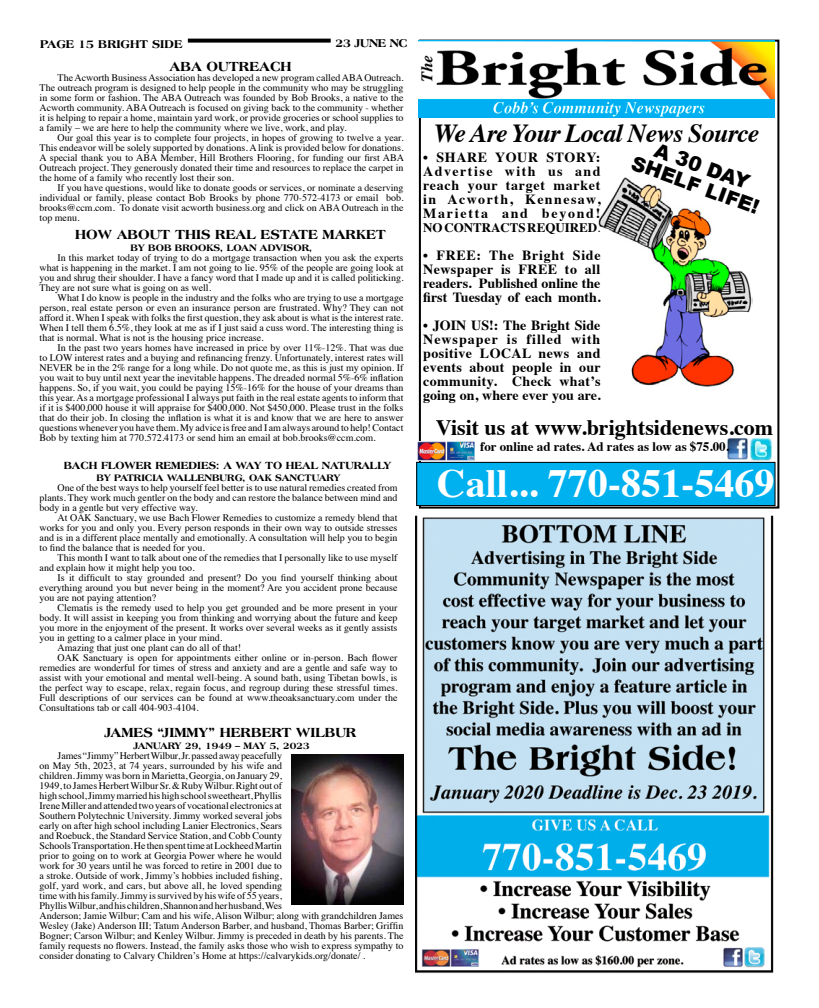
<style>
.page{position:relative;width:819px;height:1008px;background:#fff}
.page>*{position:absolute;margin:0;border:0;box-sizing:border-box;transform-origin:0 0}
.t1{font:700 40px "Times";color:#fff}
.t2{font:italic 700 26px "Times";letter-spacing:-.03em;color:#000}
.t3{font:700 22px "Times";color:#000}
.t4{font:900 20px/20px "Arial";color:#000;text-align:center}
.t5{font:700 14px/14px "Times";letter-spacing:.03em;color:#000;text-align:justify}
.t6{font:800 14px "Americana BT";color:#000}
.t7{font:700 13px "Times";color:#000}
.t8{font:800 12px "Americana BT";color:#000}
.t9{font:800 11px "Americana BT";color:#000}
.t10{font:10px/10px "Times";color:#000;text-align:justify}
.t11{font:800 10px "Americana BT";color:#000}
.s1{font-weight:400}
</style>
<div class="page">
<svg style="left:188px;top:39px;width:143px;height:4px"></svg>
<img style="left:416px;top:516px;width:358px;height:458px">
<img style="left:598px;top:178px;width:155px;height:209px">
<div style="left:419px;top:40px;width:360px;height:469px;border:2px solid #000"></div>
<div style="left:417px;top:462px;width:358px;height:44px;background:#00b1f0"></div>
<div style="left:416px;top:462px;width:360px;height:44px;border:1px solid #000"></div>
<img style="left:419px;top:41px;width:355px;height:76px">
<img style="left:728px;top:439px;width:20px;height:20px">
<img style="left:750px;top:439px;width:22px;height:21px">
<img style="left:417px;top:442px;width:58px;height:19px">
<img style="left:291px;top:754px;width:113px;height:150px">
<p class="t8" style="left:40px;top:37px;width:143px">PAGE 15 BRIGHT SIDE</p>
<p class="t8" style="left:335px;top:36px;width:74px">23 JUNE NC</p>
<h3 class="t6" style="left:170px;top:58px;width:123px">ABA OUTREACH</h3>
<p class="t10" style="left:40px;top:72px;width:365px;text-indent:18px">The Acworth Business Association has developed a new program called ABA Outreach.<br>The outreach program is designed to help people in the community who may be struggling in some form or fashion. The ABA Outreach was founded by Bob Brooks, a native to the Acworth community. ABA Outreach is focused on giving back to the community - whether it is helping to repair a home, maintain yard work, or provide groceries or school supplies to a family – we are here to help the community where we live, work, and play.</p>
<p class="t10" style="left:40px;top:132px;width:366px;text-indent:18px">Our goal this year is to complete four projects, in hopes of growing to twelve a year.<br>This endeavor will be solely supported by donations. A link is provided below for donations.<br>A special thank you to ABA Member, Hill Brothers Flooring, for funding our first ABA Outreach project. They generously donated their time and resources to replace the carpet in the home of a family who recently lost their son.</p>
<p class="t10" style="left:40px;top:182px;width:365px;text-indent:18px">If you have questions, would like to donate goods or services, or nominate a deserving individual or family, please contact Bob Brooks by phone 770-572-4173 or email bob. brooks@ccm.com. To donate visit acworth business.org and click on ABA Outreach in the top menu.</p>
<h3 class="t6" style="left:75px;top:226px;width:312px">HOW ABOUT THIS REAL ESTATE MARKET</h3>
<p class="t11" style="left:131px;top:242px;width:27px">BY BOB</p>
<p class="t11" style="left:175px;top:242px;width:9px">BROOKS</p>
<p class="t11" style="left:220px;top:242px;width:22px">, LOAN</p>
<p class="t11" style="left:260px;top:242px;width:31px">ADVISOR</p>
<p class="t11" style="left:309px;top:242px;width:5px">,</p>
<p class="t10" style="left:40px;top:252px;width:365px;text-indent:18px">In this market today of trying to do a mortgage transaction when you ask the experts what is happening in the market. I am not going to lie. 95% of the people are going look at you and shrug their shoulder. I have a fancy word that I made up and it is called politicking.<br>They are not sure what is going on as well.</p>
<p class="t10" style="left:40px;top:292px;width:365px;text-indent:18px">What I do know is people in the industry and the folks who are trying to use a mortgage person, real estate person or even an insurance person are frustrated. Why? They can not afford it. When I speak with folks the first question, they ask about is what is the interest rate.<br>When I tell them 6.5%, they look at me as if I just said a cuss word. The interesting thing is that is normal. What is not is the housing price increase.</p>
<p class="t10" style="left:40px;top:342px;width:365px;text-indent:18px">In the past two years homes have increased in price by over 11%-12%. That was due to LOW interest rates and a buying and refinancing frenzy. Unfortunately, interest rates will NEVER be in the 2% range for a long while. Do not quote me, as this is just my opinion. If you wait to buy until next year the inevitable happens. The dreaded normal 5%-6% inflation happens. So, if you wait, you could be paying 15%-16% for the house of your dreams than this year. As a mortgage professional I always put faith in the real estate agents to inform that if it is $400,000 house it will appraise for $400,000. Not $450,000. Please trust in the folks that do their job. In closing the inflation is what it is and know that we are here to answer questions whenever you have them. My advice is free and I am always around to help! Contact Bob by texting him at 770.572.4173 or send him an email at bob.brooks@ccm.com.</p>
<p class="t9" style="left:64px;top:458px;width:18px">BACH</p>
<p class="t9" style="left:101px;top:458px;width:25px">FLOWER</p>
<p class="t9" style="left:155px;top:458px;width:238px">REMEDIES : A WAY TO HEAL NATURALLY</p>
<p class="t11" style="left:97px;top:471px;width:110px">BY PATRICIA WALLENB</p>
<p class="t11" style="left:220px;top:471px;width:122px">URG, OAK SANCTUARY</p>
<p class="t10" style="left:40px;top:481px;width:359px;text-indent:18px">One of the best ways to help yourself feel better is to use natural remedies created from plants. They work much gentler on the body and can restore the balance between mind and body in a gentle but very effective way.</p>
<p class="t10" style="left:40px;top:511px;width:359px;text-indent:18px">At OAK Sanctuary, we use Bach Flower Remedies to customize a remedy blend that works for you and only you. Every person responds in their own way to outside stresses and is in a different place mentally and emotionally. A consultation will help you to begin to find the balance that is needed for you.</p>
<p class="t10" style="left:40px;top:551px;width:359px;text-indent:18px">This month I want to talk about one of the remedies that I personally like to use myself and explain how it might help you too.</p>
<p class="t10" style="left:40px;top:571px;width:359px;text-indent:18px">Is it difficult to stay grounded and present? Do you find yourself thinking about everything around you but never being in the moment? Are you accident prone because you are not paying attention?</p>
<p class="t10" style="left:58px;top:601px;width:341px">Clematis is the remedy used to help you get grounded and be more present in your</p>
<p class="t10" style="left:40px;top:611px;width:359px">body. It will assist in keeping you from thinking and worrying about the future and keep</p>
<p class="t10" style="left:40px;top:621px;width:359px">you more in the enjoyment of the present. It works over several weeks as it gently assists</p>
<p class="t10" style="left:40px;top:631px;width:184px">you in getting to a calmer place in your mind.</p>
<p class="t10" style="left:58px;top:641px;width:185px">Amazing that just one plant can do all of that!</p>
<p class="t10" style="left:58px;top:651px;width:341px">OAK Sanctuary is open for appointments either online or in-person. Bach flower</p>
<p class="t10" style="left:40px;top:661px;width:359px">remedies are wonderful for times of stress and anxiety and are a gentle and safe way to</p>
<p class="t10" style="left:40px;top:671px;width:359px">assist with your emotional and mental well-being. A sound bath, using Tibetan bowls, is</p>
<p class="t10" style="left:40px;top:681px;width:359px">the perfect way to escape, relax, regain focus, and regroup during these stressful times.</p>
<p class="t10" style="left:40px;top:691px;width:359px">Full descriptions of our services can be found at www.theoaksanctuary.com under the</p>
<p class="t10" style="left:40px;top:701px;width:161px">Consultations tab or call 404-903-4104.</p>
<h3 class="t6" style="left:105px;top:724px;width:138px">JAMES “JIMMY” HERBERT</h3>
<h3 class="t6" style="left:296px;top:724px;width:57px">WILBUR</h3>
<p class="t11" style="left:133px;top:740px;width:178px">JANUARY 29, 1949 – MAY 5, 2023</p>
<p class="t10" style="left:40px;top:750px;width:365px;text-align:left;text-indent:18px">James “Jimmy” Herbert Wilbur, Jr. passed away peacefully<br>on May 5th, 2023, at 74 years, surrounded by his wife and<br>children. Jimmy was born in Marietta, Georgia, on January 29,<br>1949, to James Herbert Wilbur Sr. &amp; Ruby Wilbur. Right out of<br>high school, Jimmy married his high school sweetheart, Phyllis<br>Irene Miller and attended two years of vocational electronics at<br>Southern Polytechnic University. Jimmy worked several jobs<br>early on after high school including Lanier Electronics, Sears<br>and Roebuck, the Standard Service Station, and Cobb County<br>Schools Transportation. He then spent time at Lockheed Martin<br>prior to going on to work at Georgia Power where he would<br>work for 30 years until he was forced to retire in 2001 due to<br>a stroke. Outside of work, Jimmy’s hobbies included fishing,<br>golf, yard work, and cars, but above all, he loved spending<br>time with his family. Jimmy is survived by his wife of 55 years,<br>Phyllis Wilbur, and his children, Shannon and her husband, Wes<br>Anderson; Jamie Wilbur; Cam and his wife, Alison Wilbur; along with grandchildren James Wesley (Jake) Anderson III; Tatum Anderson Barber, and husband, Thomas Barber; Griffin Bogner; Carson Wilbur; and Kenley Wilbur. Jimmy is preceded in death by his parents. The family requests no flowers. Instead, the family asks those who wish to express sympathy to consider donating to Calvary Children’s Home at https://calvarykids.org/donate/ .</p>
<h2 class="t2" style="left:434px;top:109px;width:327px">We Are Your Local News Source</h2>
<h3 class="t5" style="left:423px;top:149px;width:179px">• SHARE YOUR STORY:<br>Advertise with us and reach your target market in Acworth, Kennesaw, Marietta and beyond!</h3>
<h3 class="t7" style="left:423px;top:216px;width:78px">NO CONTRACTS</h3>
<h3 class="t7" style="left:527px;top:216px;width:75px">REQUIRED<span class="s1">.</span></h3>
<h3 class="t5" style="left:423px;top:247px;width:179px">• FREE: The Bright Side Newspaper is FREE to all readers. Published online the first Tuesday of each month.</h3>
<h3 class="t5" style="left:423px;top:317px;width:179px">• JOIN US!: The Bright Side Newspaper is filled with positive LOCAL news and events about people in our community. Check what’s going on, where ever you are.</h3>
<h3 class="t4" style="left:643px;top:133px;width:136px;rotate:20deg">A 30 DAY<br>SHELF LIFE!</h3>
<h3 class="t3" style="left:436px;top:407px;width:339px">Visit us at www.brightsidenews.com</h3>
<h3 class="t7" style="left:480px;top:435px;width:250px">for online ad rates. Ad rates as low as $75.00.</h3>
<h1 class="t1" style="left:437px;top:445px;width:339px">Call... 770-851-5469</h1>
</div>
